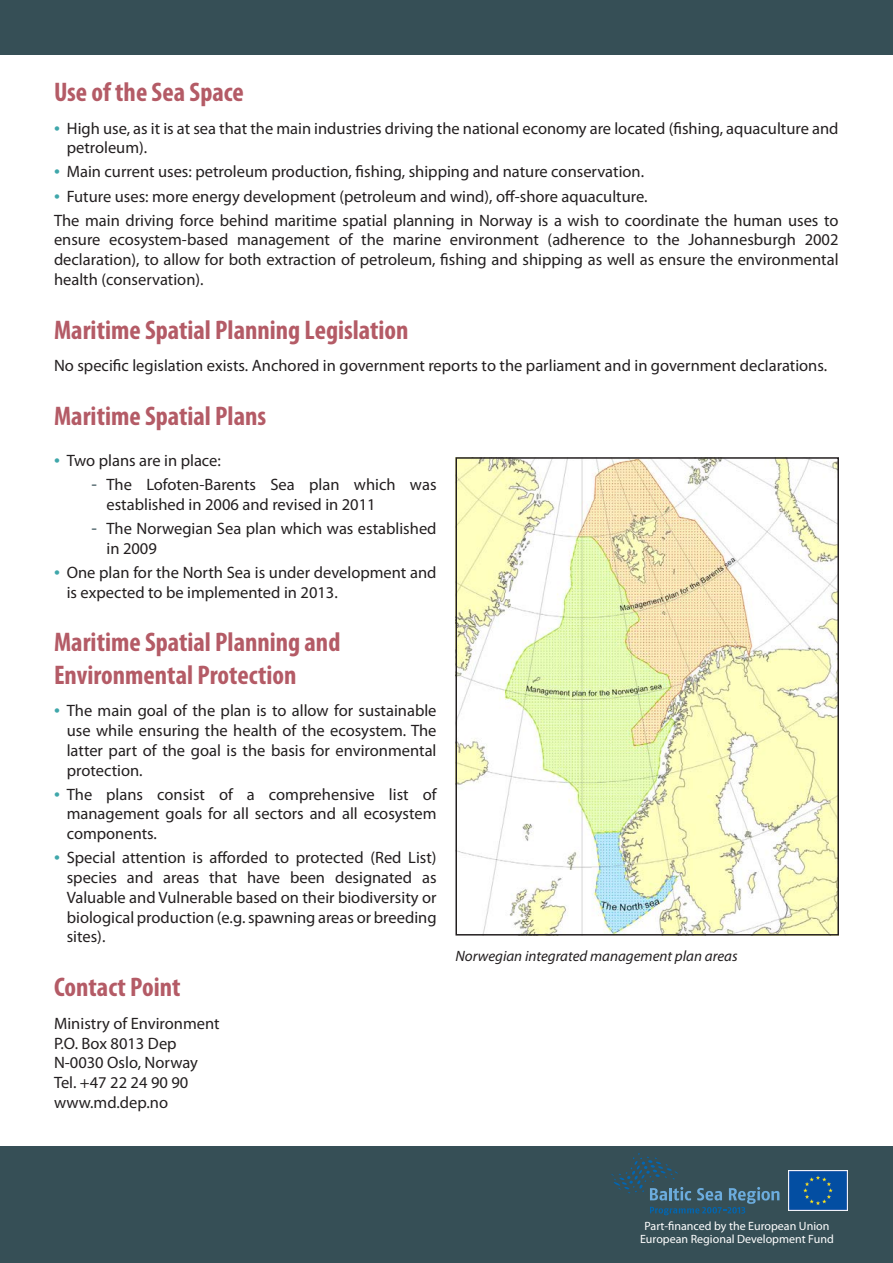
<style>
.page{position:relative;width:893px;height:1263px;background:#fff}
.page>*{position:absolute;margin:0;border:0;box-sizing:border-box;transform-origin:0 0}
.t1{font:700 condensed 27px/32.4px "Myriad Pro";color:#b45b66}
.t2{font:16.5px/19.8px "Myriad Pro";color:#231f20}
.t3{font:italic 15px "Myriad Pro";color:#231f20}
.t4{font:12px "Myriad Pro";color:#fff}
.s1{font-size:21px;color:#3fa7aa}
.s2{font-size:18px;color:#364f56}
</style>
<div class="page">
<div style="left:0;top:0;width:893px;height:54px;background:#364f56"></div>
<div style="left:0;top:1146px;width:893px;height:117px;background:#364f56"></div>
<img style="left:458px;top:460px;width:378px;height:472px">
<div style="left:455px;top:457px;width:384px;height:478px;border:2px solid #231f20"></div>
<img style="left:789px;top:1170px;width:58px;height:40px">
<svg style="left:611px;top:1153px;width:168px;height:62px"></svg>
<p class="t1" style="left:54px;top:75px;width:191px">Use of the Sea Space</p>
<p class="t2" style="left:67px;top:118px;width:773px;text-indent:-13px"><span class="s1">•</span> High use, as it is at sea that the main industries driving the national economy are located (fishing, aquaculture and petroleum).</p>
<p class="t2" style="left:54px;top:162px;width:592px"><span class="s1">•</span> Main current uses: petroleum production, fishing, shipping and nature conservation.</p>
<p class="t2" style="left:54px;top:186px;width:595px"><span class="s1">•</span> Future uses: more energy development (petroleum and wind), off-shore aquaculture.</p>
<p class="t2" style="left:54px;top:210px;width:786px;text-align:justify">The main driving force behind maritime spatial planning in Norway is a wish to coordinate the human uses to ensure ecosystem-based management of the marine environment (adherence to the Johannesburgh 2002 declaration), to allow for both extraction of petroleum, fishing and shipping as well as ensure the environmental health (conservation).</p>
<p class="t1" style="left:54px;top:313px;width:356px">Maritime Spatial Planning Legislation</p>
<p class="t2" style="left:54px;top:355px;width:775px">No specific legislation exists. Anchored in government reports to the parliament and in government declarations.</p>
<p class="t1" style="left:54px;top:399px;width:214px">Maritime Spatial Plans</p>
<p class="t2" style="left:54px;top:450px;width:168px"><span class="s1">•</span> Two plans are in place:</p>
<p class="t2" style="left:106px;top:474px;width:332px;text-indent:-15px"><span class="s2">-</span> The Lofoten-Barents Sea plan which was established in 2006 and revised in 2011</p>
<p class="t2" style="left:106px;top:518px;width:332px;text-indent:-15px"><span class="s2">-</span> The Norwegian Sea plan which was established in 2009</p>
<p class="t2" style="left:67px;top:562px;width:371px;text-indent:-13px"><span class="s1">•</span> One plan for the North Sea is under development and is expected to be implemented in 2013.</p>
<p class="t1" style="left:54px;top:625px;width:288px">Maritime Spatial Planning and<br>Environmental Protection</p>
<p class="t2" style="left:67px;top:700px;width:371px;text-align:justify;text-indent:-13px"><span class="s1">•</span> The main goal of the plan is to allow for sustainable use while ensuring the health of the ecosystem. The latter part of the goal is the basis for environmental protection.</p>
<p class="t2" style="left:67px;top:784px;width:371px;text-align:justify;text-indent:-13px"><span class="s1">•</span> The plans consist of a comprehensive list of management goals for all sectors and all ecosystem components.</p>
<p class="t2" style="left:67px;top:847px;width:371px;text-align:justify;text-indent:-13px"><span class="s1">•</span> Special attention is afforded to protected (Red List) species and areas that have been designated as Valuable and Vulnerable based on their biodiversity or biological production (e.g. spawning areas or breeding sites).</p>
<p class="t1" style="left:54px;top:970px;width:128px">Contact Point</p>
<p class="t2" style="left:54px;top:1013px;width:167px">Ministry of Environment</p>
<p class="t2" style="left:54px;top:1033px;width:124px">P.O. Box 8013 Dep</p>
<p class="t2" style="left:54px;top:1052px;width:146px">N-0030 Oslo, Norway</p>
<p class="t2" style="left:54px;top:1072px;width:136px">Tel. +47 22 24 90 90</p>
<p class="t2" style="left:54px;top:1092px;width:116px">www.md.dep.no</p>
<p class="t3" style="left:455px;top:947px;width:284px">Norwegian integrated management plan areas</p>
<p class="t4" style="left:644px;top:1218px;width:186px">Part-financed by the European Union</p>
<p class="t4" style="left:640px;top:1232px;width:195px">European Regional Development Fund</p>
</div>
